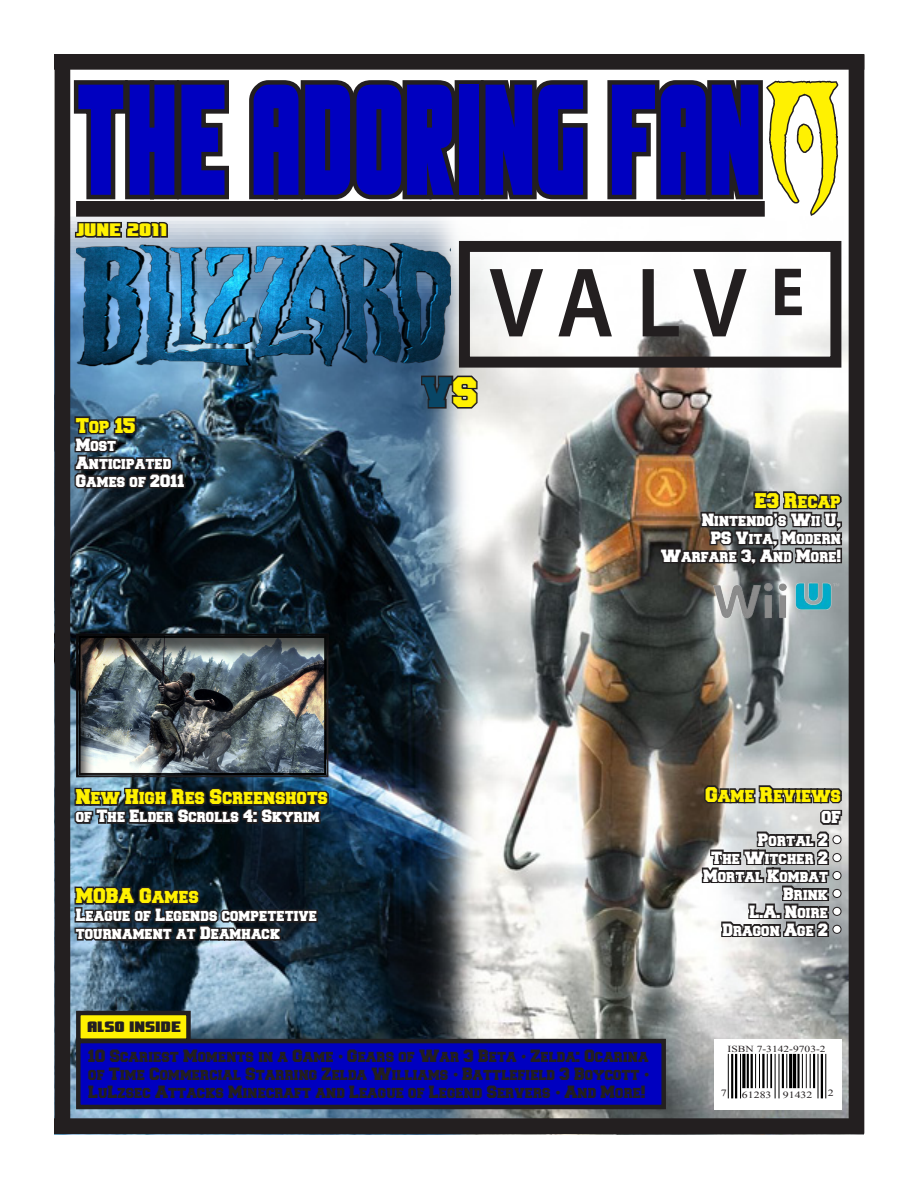
<style>
.page{position:relative;width:918px;height:1188px;background:#fff}
.page>*{position:absolute;margin:0;border:0;box-sizing:border-box;transform-origin:0 0}
.t1{font:202.5px "Oblivion Font";color:#fff101;scale:.74 1}
.t2{font:156px "Oliver's Barney";color:#0000c0;scale:.48 1}
.t3{font:600 99.75px "Myriad Pro";color:#231f20;scale:.9 1}
.t4{font:700 68.7px "Myriad Pro";color:#231f20;scale:.9 1}
.t5{font:36px "Freshman";color:#094666}
.t6{font:18px "Freshman";color:#fff101}
.t7{font:18px "Oliver's Barney";color:#fff101}
.t8{font:18px "Freshman";color:#fff}
.t9{font:15px/18px "Freshman";color:#fff;text-align:right}
.t10{font:15px/18px "Freshman";color:#231f20;text-align:justify}
.t11{font:15px "Oliver's Barney";color:#231f20}
.t12{font:9.45px "Times New Roman";color:#231f20;scale:1.24 1}
.t13{font:9.3px "Times New Roman";color:#231f20;scale:1.24 1}
.s1{color:#fff101}
.s2{font-family:"Arial"}
</style>
<div class="page">
<img style="left:54px;top:217px;width:810px;height:918px">
<div style="left:459px;top:241px;width:382px;height:127px;border:11px solid #231f20"></div>
<img style="left:76px;top:241px;width:374px;height:127px">
<svg style="left:420px;top:374px;width:59px;height:36px;background:#626971"></svg>
<div style="left:714px;top:1039px;width:127px;height:70px;background:#fff"></div>
<hr style="left:759px;top:1054px;width:1px;height:34px;background:#000">
<hr style="left:731px;top:1054px;width:2px;height:44px;background:#000">
<hr style="left:728px;top:1054px;width:1px;height:44px;background:#000">
<hr style="left:735px;top:1054px;width:2px;height:44px;background:#000">
<hr style="left:740px;top:1054px;width:1px;height:44px;background:#000">
<hr style="left:742px;top:1054px;width:3px;height:34px;background:#000">
<hr style="left:747px;top:1054px;width:2px;height:34px;background:#000">
<hr style="left:826px;top:1054px;width:1px;height:44px;background:#000">
<hr style="left:821px;top:1054px;width:2px;height:44px;background:#000">
<hr style="left:818px;top:1054px;width:1px;height:44px;background:#000">
<hr style="left:813px;top:1054px;width:2px;height:34px;background:#000">
<hr style="left:810px;top:1054px;width:1px;height:34px;background:#000">
<hr style="left:797px;top:1054px;width:3px;height:34px;background:#000">
<hr style="left:793px;top:1054px;width:3px;height:34px;background:#000">
<hr style="left:755px;top:1054px;width:1px;height:34px;background:#000">
<hr style="left:782px;top:1054px;width:2px;height:34px;background:#000">
<hr style="left:779px;top:1054px;width:1px;height:44px;background:#000">
<hr style="left:775px;top:1054px;width:1px;height:44px;background:#000">
<hr style="left:767px;top:1054px;width:1px;height:34px;background:#000">
<hr style="left:762px;top:1054px;width:3px;height:34px;background:#000">
<hr style="left:751px;top:1054px;width:2px;height:34px;background:#000">
<hr style="left:789px;top:1054px;width:3px;height:34px;background:#000">
<hr style="left:806px;top:1054px;width:1px;height:34px;background:#231f20">
<hr style="left:770px;top:1054px;width:2px;height:34px;background:#000">
<hr style="left:787px;top:1054px;width:1px;height:34px;background:#000">
<hr style="left:802px;top:1054px;width:1px;height:34px;background:#000">
<svg style="left:70px;top:76px;width:159px;height:128px"></svg>
<svg style="left:249px;top:80px;width:216px;height:120px"></svg>
<div style="left:455px;top:80px;width:29px;height:119px;border:9px solid #231f20"></div>
<svg style="left:477px;top:80px;width:111px;height:120px"></svg>
<div style="left:75px;top:633px;width:255px;height:144px;background:#231f20;opacity:.75"></div>
<svg style="left:72px;top:786px;width:258px;height:41px;background:#242c34"></svg>
<div style="left:78px;top:1041px;width:586px;height:66px;background:#0000c0"></div>
<div style="left:76px;top:1039px;width:590px;height:70px;border:4px solid #231f20"></div>
<div style="left:55px;top:55px;width:15px;height:1078px;background:#231f20"></div>
<div style="left:54px;top:1118px;width:810px;height:16px;background:#231f20"></div>
<div style="left:54px;top:54px;width:810px;height:16px;background:#231f20"></div>
<div style="left:849px;top:55px;width:15px;height:1079px;background:#231f20"></div>
<svg style="left:73px;top:415px;width:114px;height:76px;background:#2e3d4a"></svg>
<svg style="left:700px;top:784px;width:144px;height:157px;background:#858484"></svg>
<div style="left:76px;top:201px;width:689px;height:16px;background:#231f20"></div>
<svg style="left:603px;top:69px;width:237px;height:149px"></svg>
<svg style="left:73px;top:217px;width:96px;height:25px;background:#7f8186"></svg>
<svg style="left:658px;top:490px;width:186px;height:81px;background:#544d46"></svg>
<img style="left:673px;top:576px;width:168px;height:57px">
<svg style="left:73px;top:885px;width:247px;height:60px;background:#222a32"></svg>
<div style="left:78px;top:1013px;width:110px;height:28px;background:#fff101"></div>
<div style="left:76px;top:1011px;width:115px;height:32px;border:4px solid #231f20"></div>
<p class="t2" style="left:76px;top:62px;width:1430px">THE ADORING FAN</p>
<p class="t7" style="left:76px;top:221px;width:93px">JUNE 2011</p>
<p class="t1" style="left:765px;top:44px;width:103px">œ</p>
<p class="t6" style="left:76px;top:418px;width:61px">Top 15</p>
<p class="t9" style="left:76px;top:437px;width:42px">Most</p>
<p class="t9" style="left:76px;top:455px;width:97px">Anticipated</p>
<p class="t9" style="left:76px;top:473px;width:110px">Games of 2011</p>
<p class="t6" style="left:76px;top:789px;width:254px">New High Res Screenshots</p>
<p class="t9" style="left:76px;top:808px;width:245px">of The Elder Scrolls 4: Skyrim</p>
<p class="t6" style="left:76px;top:888px;width:125px">MOBA Games</p>
<p class="t9" style="left:76px;top:907px;width:243px;text-align:left">League of Legends competetive tournament at Deamhack</p>
<p class="t11" style="left:87px;top:1019px;width:95px">ALSO INSIDE</p>
<p class="t3" style="left:489px;top:239px;width:288px">V A L V</p>
<p class="t4" style="left:771px;top:247px;width:38px">E</p>
<p class="t5" style="left:423px;top:376px;width:57px">V<span class="s1">S</span></p>
<p class="t6" style="left:755px;top:492px;width:88px">E3 Recap</p>
<p class="t9" style="left:702px;top:512px;width:141px">Nintendo’s Wii U,</p>
<p class="t9" style="left:661px;top:530px;width:182px">PS Vita, Modern<br>Warfare 3, And More!</p>
<p class="t6" style="left:706px;top:786px;width:137px">Game Reviews</p>
<p class="t8" style="left:822px;top:808px;width:21px">of</p>
<p class="t9" style="left:758px;top:831px;width:72px">Portal 2</p>
<p class="t9" style="left:712px;top:849px;width:118px">The Witcher 2</p>
<p class="t9" style="left:703px;top:867px;width:127px">Mortal Kombat</p>
<p class="t9" style="left:784px;top:885px;width:46px">Brink</p>
<p class="t9" style="left:750px;top:903px;width:80px">L.A. Noire</p>
<p class="t9" style="left:723px;top:921px;width:107px">Dragon Age 2</p>
<p class="t10" style="left:89px;top:1048px;width:562px">10 Scariest Moments in a Game <span class="s2">•</span> Gears of War 3 Beta <span class="s2">•</span> Zelda: Ocarina of Time Commercial Starring Zelda Williams <span class="s2">•</span> Battlefield 3 Boycott <span class="s2">• </span>LuLzsec Attacks Minecraft and League of Legend Servers <span class="s2">•</span> And More!</p>
<p class="t13" style="left:728px;top:1043px;width:81px">ISBN 7-3142-9703-2</p>
<p class="t12" style="left:721px;top:1086px;width:6px">7</p>
<p class="t12" style="left:828px;top:1087px;width:6px">2</p>
<p class="t12" style="left:742px;top:1088px;width:25px">61283</p>
<p class="t12" style="left:783px;top:1088px;width:25px">91432</p>
</div>
